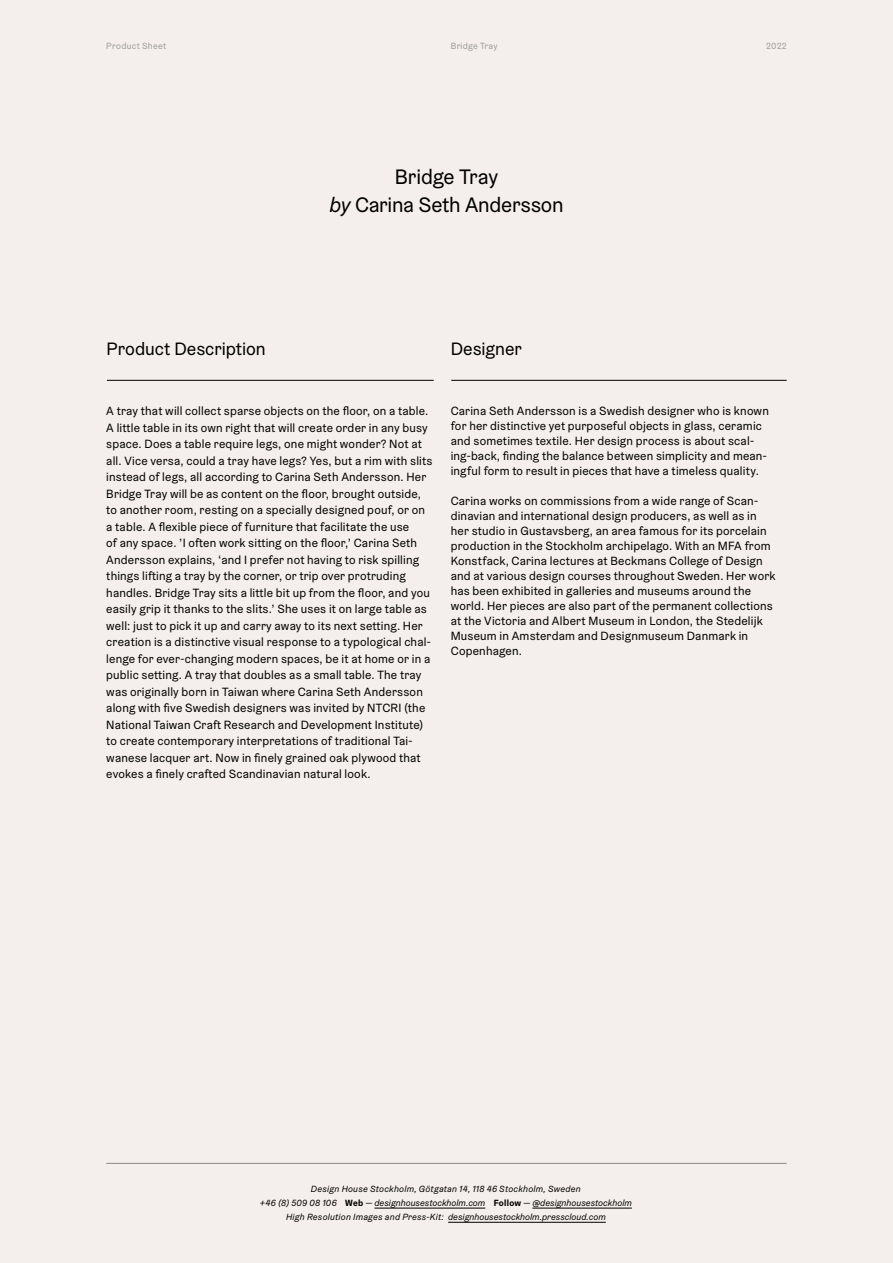
<style>
.page{position:relative;width:893px;height:1263px;background:#f4efec}
.page>*{position:absolute;margin:0;border:0;box-sizing:border-box;transform-origin:0 0}
.t1{font:21px/28.3px "Graebenbach";letter-spacing:-.01em;color:#000;text-align:center}
.t2{font:18px "Graebenbach";color:#000}
.t3{font:12px/16.5px "Graebenbach";letter-spacing:.015em;color:#000}
.t4{font:italic 9px/14.2px "Graebenbach";letter-spacing:.015em;color:#000;text-align:center}
.t5{font:9px "Graebenbach";letter-spacing:.03em;color:#9d9d9c}
.s1{font-style:italic}
.s2{font-weight:700;font-style:normal}
</style>
<div class="page">
<hr style="left:106px;top:1163px;width:681px;height:1px;background:#878787">
<hr style="left:374px;top:1208px;width:111px;height:1px;background:#000">
<hr style="left:532px;top:1208px;width:100px;height:1px;background:#000">
<hr style="left:448px;top:1222px;width:158px;height:1px;background:#000">
<hr style="left:107px;top:380px;width:327px;height:1px;background:#000">
<hr style="left:451px;top:380px;width:336px;height:1px;background:#000">
<p class="t5" style="left:106px;top:40px;width:61px">Product Sheet</p>
<p class="t5" style="left:451px;top:40px;width:48px">Bridge Tray</p>
<p class="t5" style="left:766px;top:40px;width:22px">2022</p>
<h1 class="t1" style="left:329px;top:162px;width:236px">Bridge Tray<br><span class="s1">by</span> Carina Seth Andersson</h1>
<h2 class="t2" style="left:107px;top:338px;width:161px">Product Description</h2>
<h2 class="t2" style="left:451px;top:338px;width:73px">Designer</h2>
<p class="t3" style="left:106px;top:403px;width:328px">A tray that will collect sparse objects on the floor, on a table.<br>A little table in its own right that will create order in any busy space. Does a table require legs, one might wonder? Not at all. Vice versa, could a tray have legs? Yes, but a rim with slits instead of legs, all according to Carina Seth Andersson. Her Bridge Tray will be as content on the floor, brought outside, to another room, resting on a specially designed pouf, or on a table. A flexible piece of furniture that facilitate the use<br>of any space. ’I often work sitting on the floor,’ Carina Seth Andersson explains, ‘and I prefer not having to risk spilling things lifting a tray by the corner, or trip over protruding handles. Bridge Tray sits a little bit up from the floor, and you easily grip it thanks to the slits.’ She uses it on large table as well: just to pick it up and carry away to its next setting. Her creation is a distinctive visual response to a typological chal&shy;lenge for ever-changing modern spaces, be it at home or in a public setting. A tray that doubles as a small table. The tray was originally born in Taiwan where Carina Seth Andersson along with five Swedish designers was invited by NTCRI (the National Taiwan Craft Research and Development Institute) to create contemporary interpretations of traditional Tai&shy;wanese lacquer art. Now in finely grained oak plywood that evokes a finely crafted Scandinavian natural look.</p>
<p class="t3" style="left:451px;top:403px;width:320px;line-height:15px">Carina Seth Andersson is a Swedish designer who is known for her distinctive yet purposeful objects in glass, ceramic and sometimes textile. Her design process is about scal&shy;ing-back, finding the balance between simplicity and mean&shy;ingful form to result in pieces that have a timeless quality.</p>
<p class="t3" style="left:451px;top:493px;width:326px;line-height:15px">Carina works on commissions from a wide range of Scan&shy;dinavian and international design producers, as well as in her studio in Gustavsberg, an area famous for its porcelain production in the Stockholm archipelago. With an MFA from Konstfack, Carina lectures at Beckmans College of Design and at various design courses throughout Sweden. Her work has been exhibited in galleries and museums around the world. Her pieces are also part of the permanent collections at the Victoria and Albert Museum in London, the Stedelijk Museum in Amsterdam and Designmuseum Danmark in Copenhagen.</p>
<p class="t4" style="left:260px;top:1182px;width:373px">Design House Stockholm, Götgatan 14, 118 46 Stockholm, Sweden<br>+46 (8) 509 08 106 <span class="s2">Web</span> — designhousestockholm.com <span class="s2">Follow</span> — @designhousestockholm<br>High Resolution Images and Press-Kit: designhousestockholm.presscloud.com</p>
</div>
